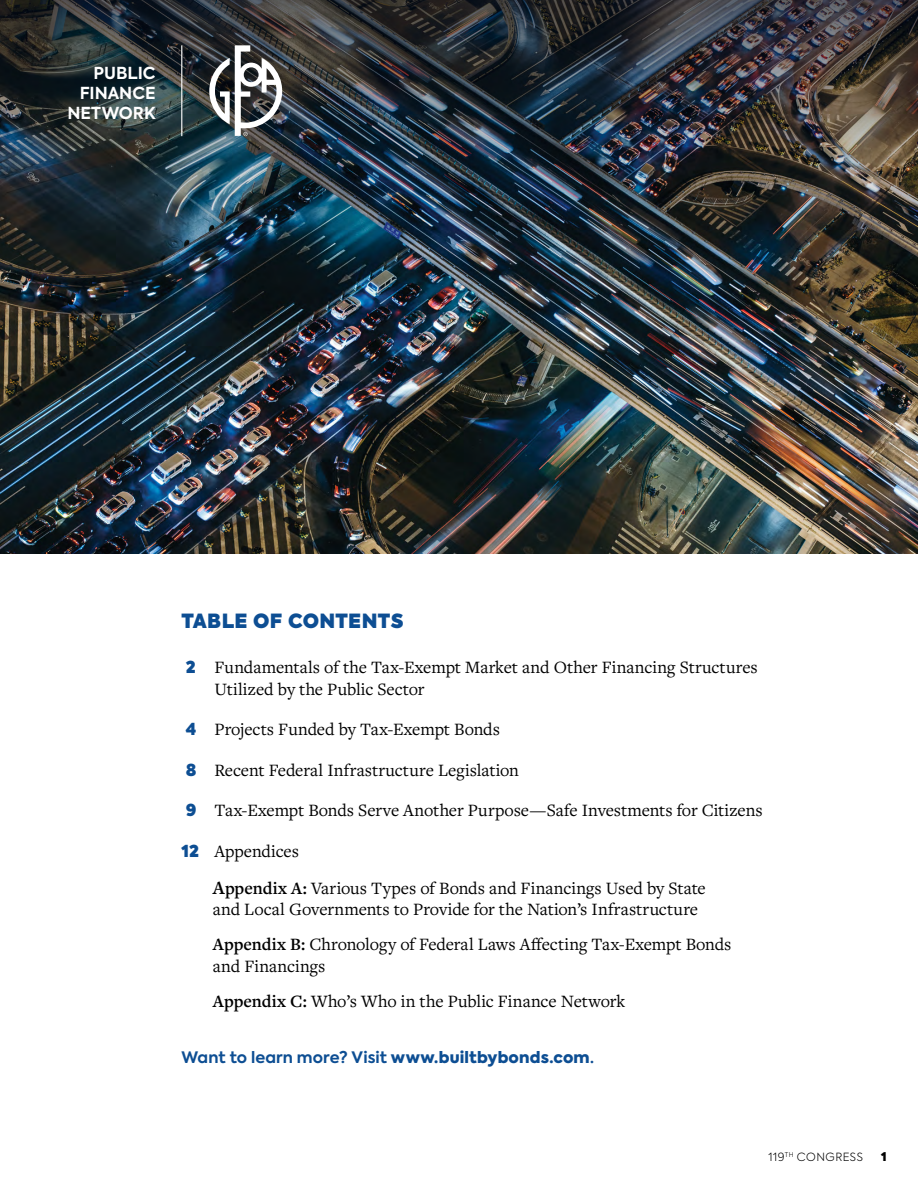
<style>
.page{position:relative;width:918px;height:1188px;background:#fff}
.page>*{position:absolute;margin:0;border:0;box-sizing:border-box;transform-origin:0 0}
.t1{font:800 19.5px "Axiforma";letter-spacing:.015em;color:#0d4e93}
.t2{font:18px/21.6px "Freight Text Pro";color:#000}
.t3{font:700 16.5px/19.8px "Axiforma";color:#fff;text-align:right}
.t4{font:700 15.75px "Axiforma";letter-spacing:.005em;color:#0d4e93}
.t5{font:800 12px "Axiforma";color:#000}
.t6{font:300 11.25px "Axiforma";letter-spacing:.045em;color:#000}
.s1{font-family:"Axiforma";font-weight:800;font-size:16.5px;color:#0d4e93}
.s2{font-weight:600;font-size:19.5px}
.s3{font-weight:600}
.s4{font-weight:900}
</style>
<div class="page">
<img style="left:0;top:366px;width:918px;height:188px">
<img style="left:0;top:0;width:918px;height:366px">
<img style="left:209px;top:45px;width:73px;height:91px">
<hr style="left:181px;top:45px;width:1px;height:91px;background:#fff">
<p class="t3" style="left:67px;top:64px;width:90px">PUBLIC<br>FINANCE<br>NETWORK</p>
<p class="t1" style="left:181px;top:606px;width:224px">TABLE OF CONTENTS</p>
<p class="t2" style="left:214px;top:656px;width:545px;text-indent:-29px"><span class="s1">2</span> Fundamentals of the Tax-Exempt Market and Other Financing Structures<br>Utilized by the Public Sector</p>
<p class="t2" style="left:186px;top:718px;width:316px"><span class="s1">4</span> Projects Funded by Tax-Exempt Bonds</p>
<p class="t2" style="left:186px;top:759px;width:335px"><span class="s1">8</span> Recent Federal Infrastructure Legislation</p>
<p class="t2" style="left:186px;top:799px;width:578px"><span class="s1">9</span> Tax-Exempt Bonds Serve Another Purpose—Safe Investments for Citizens</p>
<p class="t2" style="left:181px;top:840px;width:119px"><span class="s1">12</span> Appendices</p>
<p class="t2" style="left:213px;top:876px;width:495px"><span class="s2">A</span><span class="s3">ppendix A:</span> Various Types of Bonds and Financings Used by State and Local Governments to Provide for the Nation’s Infrastructure</p>
<p class="t2" style="left:213px;top:933px;width:520px"><span class="s3">Appendix B:</span> Chronology of Federal Laws Affecting Tax-Exempt Bonds and Financings</p>
<p class="t2" style="left:213px;top:990px;width:414px"><span class="s3">Appendix C:</span> Who’s Who in the Public Finance Network</p>
<p class="t4" style="left:181px;top:1046px;width:414px">Want to learn more? Visit <span class="s4">www.builtbybonds.com</span>.</p>
<p class="t6" style="left:769px;top:1149px;width:96px">119<sup>TH</sup> CONGRESS</p>
<p class="t5" style="left:881px;top:1148px;width:7px">1</p>
</div>
